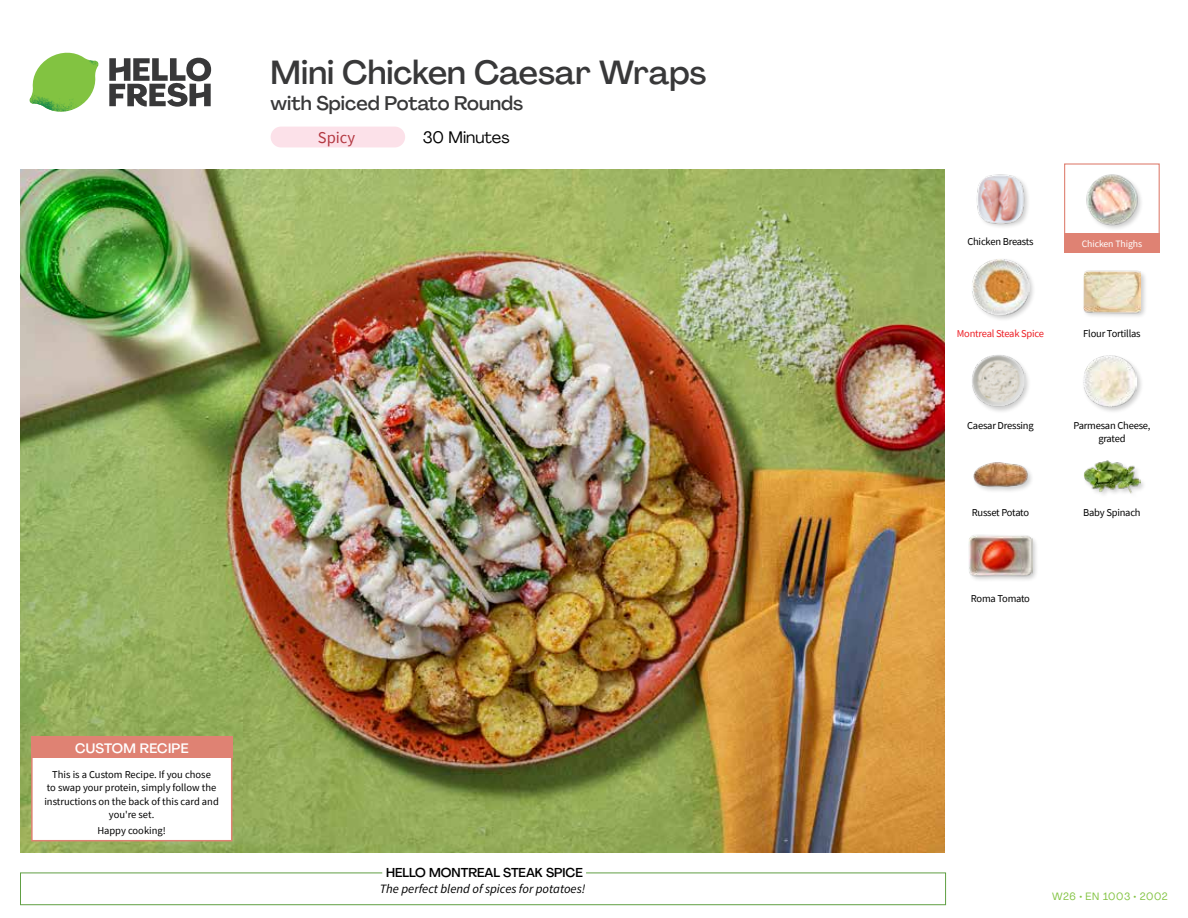
<style>
.page{position:relative;width:1188px;height:918px;background:#fff}
.page>*{position:absolute;margin:0;border:0;box-sizing:border-box;transform-origin:0 0}
.t1{font:500 33px "Agrandir";color:#383839}
.t2{font:500 19.5px "Agrandir";color:#383839}
.t3{font:16.5px "Agrandir";color:#000}
.t4{font:16.5px "Source Sans Pro";color:#b33841}
.t5{font:500 13.5px "Agrandir";letter-spacing:.02em;color:#fff}
.t6{font:italic 12.75px "Source Sans Pro";color:#000}
.t7{font:500 12.75px "Agrandir";color:#000}
.t8{font:10.5px/13.5px "Source Sans Pro";letter-spacing:-.015em;color:#000;text-align:center}
.t9{font:10.5px "Source Sans Pro";letter-spacing:-.02em;color:#ed1d24}
.t10{font:10.5px "Agrandir";letter-spacing:.05em;color:#82c341}
.t11{font:9.75px "Source Sans Pro";letter-spacing:-.01em;color:#fff}
</style>
<div class="page">
<svg style="left:109px;top:57px;width:102px;height:50px"></svg>
<svg style="left:34px;top:53px;width:62px;height:40px"></svg>
<img style="left:67px;top:53px;width:32px;height:26px">
<img style="left:33px;top:75px;width:59px;height:11px">
<img style="left:29px;top:79px;width:61px;height:33px">
<img style="left:65px;top:86px;width:27px;height:25px">
<div style="left:20px;top:873px;width:926px;height:32px;border:1px solid #609f43"></div>
<div style="left:382px;top:865px;width:204px;height:15px;background:#fff"></div>
<img style="left:21px;top:170px;width:924px;height:682px">
<div style="left:271px;top:127px;width:134px;height:20px;background:#fce1e9;border-radius:10px"></div>
<div style="left:1064px;top:163px;width:96px;height:73px;border:1px solid #df8273"></div>
<div style="left:1064px;top:234px;width:96px;height:19px;background:#df8273"></div>
<div style="left:31px;top:737px;width:201px;height:104px;background:#fff;border:2px solid #df8273"></div>
<div style="left:31px;top:737px;width:202px;height:21px;background:#df8273"></div>
<div style="left:968px;top:534px;width:71px;height:48px;background:#000;opacity:.2"></div>
<img style="left:969px;top:534px;width:63px;height:48px">
<div style="left:1083px;top:459px;width:64px;height:41px;background:#000;opacity:.2"></div>
<img style="left:1083px;top:459px;width:58px;height:41px">
<div style="left:973px;top:461px;width:61px;height:33px;background:#000;opacity:.2"></div>
<img style="left:973px;top:461px;width:56px;height:29px">
<div style="left:1082px;top:354px;width:62px;height:60px;background:#000;opacity:.2"></div>
<img style="left:1083px;top:354px;width:54px;height:54px">
<div style="left:971px;top:354px;width:61px;height:60px;background:#000;opacity:.2"></div>
<img style="left:972px;top:354px;width:54px;height:54px">
<div style="left:1082px;top:270px;width:65px;height:49px;background:#000;opacity:.2"></div>
<img style="left:1083px;top:270px;width:58px;height:49px">
<div style="left:971px;top:257px;width:65px;height:66px;background:#000;opacity:.2"></div>
<img style="left:972px;top:259px;width:57px;height:57px">
<img style="left:1086px;top:174px;width:55px;height:55px">
<img style="left:976px;top:174px;width:52px;height:53px">
<h1 class="t1" style="left:271px;top:52px;width:437px">Mini Chicken Caesar Wraps</h1>
<h2 class="t2" style="left:271px;top:91px;width:254px">with Spiced Potato Rounds</h2>
<h3 class="t4" style="left:318px;top:128px;width:39px">Spicy</h3>
<h3 class="t3" style="left:423px;top:127px;width:88px">30 Minutes</h3>
<p class="t5" style="left:75px;top:739px;width:115px">CUSTOM RECIPE</p>
<p class="t8" style="left:44px;top:767px;width:176px">This is a Custom Recipe. If you chose<br>to swap your protein, simply follow the instructions on the back of this card and you're set.</p>
<p class="t8" style="left:97px;top:824px;width:70px">Happy cooking!</p>
<p class="t7" style="left:386px;top:864px;width:198px">HELLO MONTREAL STEAK SPICE</p>
<p class="t6" style="left:380px;top:881px;width:207px">The perfect blend of spices for potatoes!</p>
<p class="t8" style="left:967px;top:234px;width:68px">Chicken Breasts</p>
<p class="t9" style="left:957px;top:327px;width:89px">Montreal Steak Spice</p>
<p class="t11" style="left:1082px;top:237px;width:62px">Chicken Thighs</p>
<p class="t8" style="left:1083px;top:327px;width:59px">Flour Tortillas</p>
<p class="t8" style="left:967px;top:419px;width:68px">Caesar Dressing</p>
<p class="t8" style="left:972px;top:506px;width:59px">Russet Potato</p>
<p class="t8" style="left:971px;top:592px;width:61px">Roma Tomato</p>
<p class="t8" style="left:1073px;top:419px;width:79px">Parmesan Cheese, grated</p>
<p class="t8" style="left:1083px;top:506px;width:59px">Baby Spinach</p>
<p class="t10" style="left:1052px;top:890px;width:117px">W26 • EN 1003 • 2002</p>
</div>
